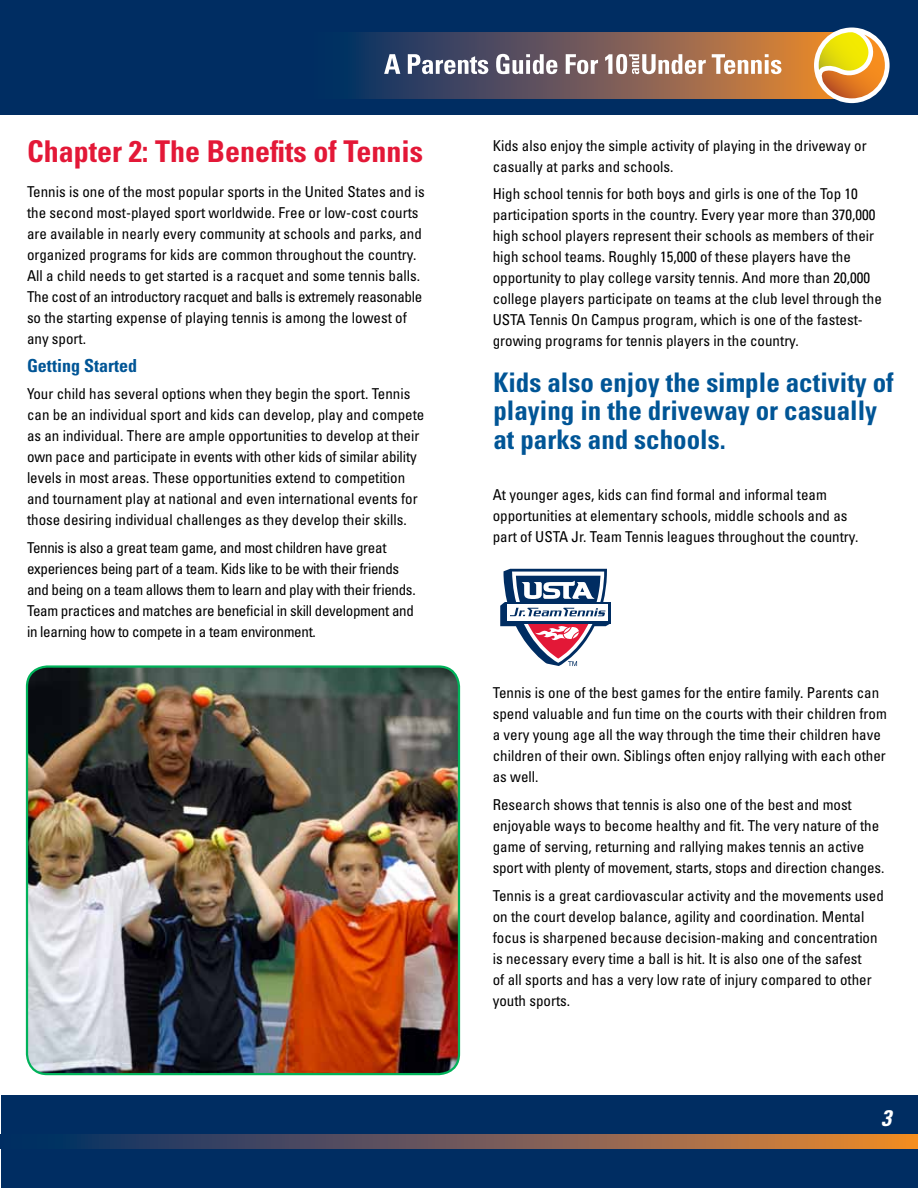
<style>
.page{position:relative;width:918px;height:1188px;background:#fff}
.page>*{position:absolute;margin:0;border:0;box-sizing:border-box;transform-origin:0 0}
.t1{font:700 condensed 30px "Univers";color:#e31837}
.t2{font:700 condensed 27px/28.5px "Univers";color:#005596}
.t3{font:italic 700 condensed 22.5px "Univers LT Std";color:#fff}
.t4{font:700 condensed 18px "Univers";color:#005596}
.t5{font:condensed 15px/21px "Univers";color:#000}
.t6{font:condensed 15px/21px "Univers";letter-spacing:-.02em;color:#000}
</style>
<div class="page">
<div style="left:0;top:0;width:918px;height:115px;background:#002d62"></div>
<div style="left:1px;top:1095px;width:917px;height:93px;background:#002d62"></div>
<svg style="left:359px;top:32px;width:455px;height:67px"></svg>
<svg style="left:814px;top:28px;width:76px;height:75px"></svg>
<svg style="left:0;top:1135px;width:918px;height:13px"></svg>
<svg style="left:384px;top:54px;width:398px;height:20px"></svg>
<img style="left:27px;top:667px;width:432px;height:407px">
<div style="left:26px;top:665px;width:434px;height:410px;border:2px solid #00b25a;border-radius:20px"></div>
<svg style="left:500px;top:569px;width:111px;height:97px"></svg>
<h1 class="t1" style="left:27px;top:133px;width:398px">Chapter 2: The Benefits of Tennis</h1>
<p class="t5" style="left:27px;top:181px;width:399px">Tennis is one of the most popular sports in the United States and is the second most-played sport worldwide. Free or low-cost courts are available in nearly every community at schools and parks, and organized programs for kids are common throughout the country.<br>All a child needs to get started is a racquet and some tennis balls.<br>The cost of an introductory racquet and balls is extremely reasonable so the starting expense of playing tennis is among the lowest of any sport.</p>
<p class="t4" style="left:27px;top:354px;width:112px">Getting Started</p>
<p class="t5" style="left:27px;top:383px;width:399px">Your child has several options when they begin the sport. Tennis can be an individual sport and kids can develop, play and compete as an individual. There are ample opportunities to develop at their own pace and participate in events with other kids of similar ability levels in most areas. These opportunities extend to competition and tournament play at national and even international events for those desiring individual challenges as they develop their skills.</p>
<p class="t6" style="left:27px;top:537px;width:390px">Tennis is also a great team game, and most children have great experiences being part of a team. Kids like to be with their friends and being on a team allows them to learn and play with their friends.<br>Team practices and matches are beneficial in skill development and in learning how to compete in a team environment.</p>
<p class="t5" style="left:493px;top:134px;width:376px">Kids also enjoy the simple activity of playing in the driveway or casually at parks and schools.</p>
<p class="t5" style="left:493px;top:183px;width:391px">High school tennis for both boys and girls is one of the Top 10 participation sports in the country. Every year more than 370,000 high school players represent their schools as members of their high school teams. Roughly 15,000 of these players have the opportunity to play college varsity tennis. And more than 20,000 college players participate on teams at the club level through the USTA Tennis On Campus program, which is one of the fastest&shy;growing programs for tennis players in the country.</p>
<h2 class="t2" style="left:493px;top:368px;width:402px">Kids also enjoy the simple activity of playing in the driveway or casually at parks and schools.</h2>
<p class="t5" style="left:493px;top:484px;width:367px">At younger ages, kids can find formal and informal team opportunities at elementary schools, middle schools and as part of USTA Jr. Team Tennis leagues throughout the country.</p>
<p class="t5" style="left:493px;top:682px;width:396px">Tennis is one of the best games for the entire family. Parents can spend valuable and fun time on the courts with their children from a very young age all the way through the time their children have children of their own. Siblings often enjoy rallying with each other as well.</p>
<p class="t5" style="left:493px;top:794px;width:393px">Research shows that tennis is also one of the best and most enjoyable ways to become healthy and fit. The very nature of the game of serving, returning and rallying makes tennis an active sport with plenty of movement, starts, stops and direction changes.</p>
<p class="t5" style="left:493px;top:884px;width:393px">Tennis is a great cardiovascular activity and the movements used on the court develop balance, agility and coordination. Mental focus is sharpened because decision-making and concentration is necessary every time a ball is hit. It is also one of the safest<br>of all sports and has a very low rate of injury compared to other youth sports.</p>
<h3 class="t3" style="left:881px;top:1105px;width:11px">3</h3>
</div>
